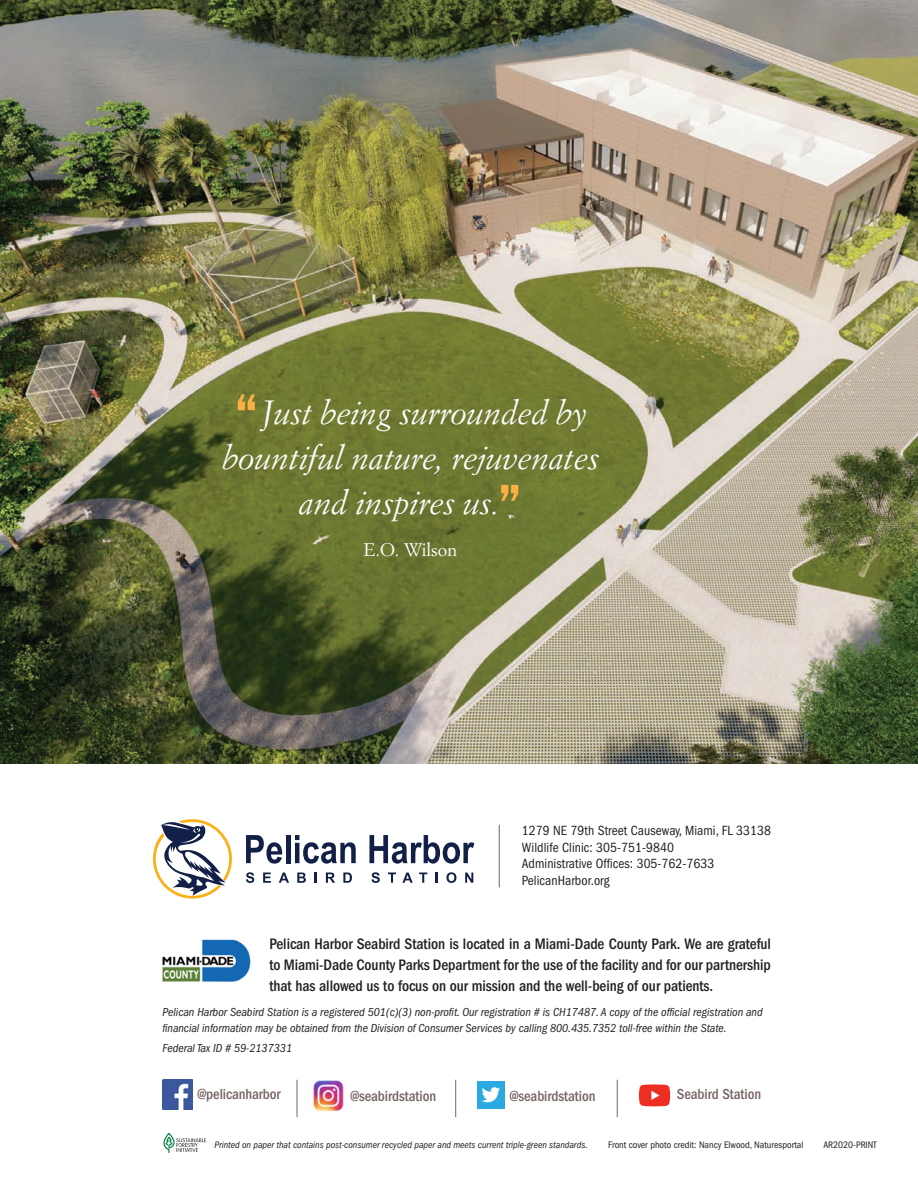
<style>
.page{position:relative;width:918px;height:1188px;background:#fff}
.page>*{position:absolute;margin:0;border:0;box-sizing:border-box;transform-origin:0 0}
.t1{font:italic 33px/45px "Simoncini Garamond";letter-spacing:-.01em;color:#fff;text-align:center}
._2019_base_text{font:18px "Simoncini Garamond";color:#fff}
.t2{font:500 condensed 15.75px/21px "Franklin Gothic";letter-spacing:-.005em;color:#231f20;text-align:justify}
.t3{font:500 condensed 15.15px "Franklin Gothic";letter-spacing:-.005em;color:#776362}
.t4{font:condensed 13.8px/16.5px "Franklin Gothic";letter-spacing:.005em;color:#231f20}
.t5{font:italic condensed 12px/15.8px "Franklin Gothic";color:#231f20}
.t6{font:italic condensed 9.75px "Franklin Gothic";color:#231f20}
.t7{font:condensed 9.75px "Franklin Gothic";color:#231f20}
.s1{font-family:"Franklin Gothic";font-weight:600;font-style:normal;font-stretch:condensed;font-size:57px;color:#fbae41}
</style>
<div class="page">
<svg style="left:163px;top:1133px;width:43px;height:20px"></svg>
<img style="left:163px;top:939px;width:88px;height:43px">
<svg style="left:246px;top:835px;width:36px;height:29px"></svg>
<hr style="left:286px;top:835px;width:4px;height:28px;background:#122047">
<svg style="left:295px;top:835px;width:61px;height:29px"></svg>
<svg style="left:369px;top:835px;width:105px;height:29px"></svg>
<svg style="left:246px;top:872px;width:8px;height:11px"></svg>
<svg style="left:263px;top:873px;width:8px;height:10px"></svg>
<svg style="left:279px;top:873px;width:10px;height:10px"></svg>
<svg style="left:297px;top:873px;width:9px;height:10px"></svg>
<svg style="left:315px;top:873px;width:2px;height:10px"></svg>
<svg style="left:326px;top:873px;width:9px;height:10px"></svg>
<svg style="left:343px;top:873px;width:9px;height:10px"></svg>
<svg style="left:371px;top:872px;width:9px;height:11px"></svg>
<svg style="left:388px;top:873px;width:8px;height:10px"></svg>
<svg style="left:402px;top:873px;width:11px;height:10px"></svg>
<svg style="left:419px;top:873px;width:8px;height:10px"></svg>
<svg style="left:436px;top:873px;width:2px;height:10px"></svg>
<svg style="left:447px;top:872px;width:9px;height:11px"></svg>
<svg style="left:465px;top:873px;width:8px;height:10px"></svg>
<svg style="left:153px;top:819px;width:79px;height:80px"></svg>
<hr style="left:499px;top:825px;width:1px;height:62px;background:#776362">
<img style="left:163px;top:1080px;width:30px;height:30px">
<img style="left:310px;top:1081px;width:34px;height:30px">
<div style="left:477px;top:1081px;width:28px;height:28px;background:#2aaae1"></div>
<svg style="left:482px;top:1087px;width:18px;height:15px"></svg>
<svg style="left:639px;top:1084px;width:31px;height:22px"></svg>
<hr style="left:297px;top:1080px;width:1px;height:37px;background:#776362">
<hr style="left:617px;top:1080px;width:1px;height:37px;background:#776362">
<hr style="left:455px;top:1080px;width:1px;height:37px;background:#776362">
<img style="left:0;top:0;width:918px;height:764px">
<p class="t1" style="left:222px;top:390px;width:379px"><span class="s1">“</span>Just being surrounded by bountiful nature, rejuvenates and inspires us.<span class="s1">”</span></p>
<p class="_2019_base_text" style="left:364px;top:539px;width:95px">E.O. Wilson</p>
<p class="t4" style="left:522px;top:822px;width:251px">1279 NE 79th Street Causeway, Miami, FL 33138</p>
<p class="t4" style="left:522px;top:839px;width:194px">Wildlife Clinic: 305-751-9840<br>Administrative Offices: 305-762-7633</p>
<p class="t4" style="left:522px;top:872px;width:89px">PelicanHarbor.org</p>
<p class="t2" style="left:269px;top:933px;width:503px">Pelican Harbor Seabird Station is located in a Miami-Dade County Park. We are grateful to Miami-Dade County Parks Department for the use of the facility and for our partnership that has allowed us to focus on our mission and the well-being of our patients.</p>
<p class="t5" style="left:163px;top:1005px;width:602px">Pelican Harbor Seabird Station is a registered 501(c)(3) non-profit. Our registration # is CH17487. A copy of the official registration and financial information may be obtained from the Division of Consumer Services by calling 800.435.7352 toll-free within the State.</p>
<p class="t5" style="left:163px;top:1040px;width:131px">Federal Tax ID # 59-2137331</p>
<p class="t3" style="left:198px;top:1086px;width:85px">@pelicanharbor</p>
<p class="t3" style="left:350px;top:1087px;width:87px">@seabirdstation</p>
<p class="t3" style="left:510px;top:1087px;width:87px">@seabirdstation</p>
<p class="t3" style="left:677px;top:1086px;width:86px">Seabird Station</p>
<p class="t6" style="left:214px;top:1139px;width:375px">Printed on paper that contains post-consumer recycled paper and meets current triple-green standards.</p>
<p class="t7" style="left:608px;top:1139px;width:197px">Front cover photo credit: Nancy Elwood, Naturesportal</p>
<p class="t7" style="left:823px;top:1139px;width:55px">AR2020-PRINT</p>
</div>
